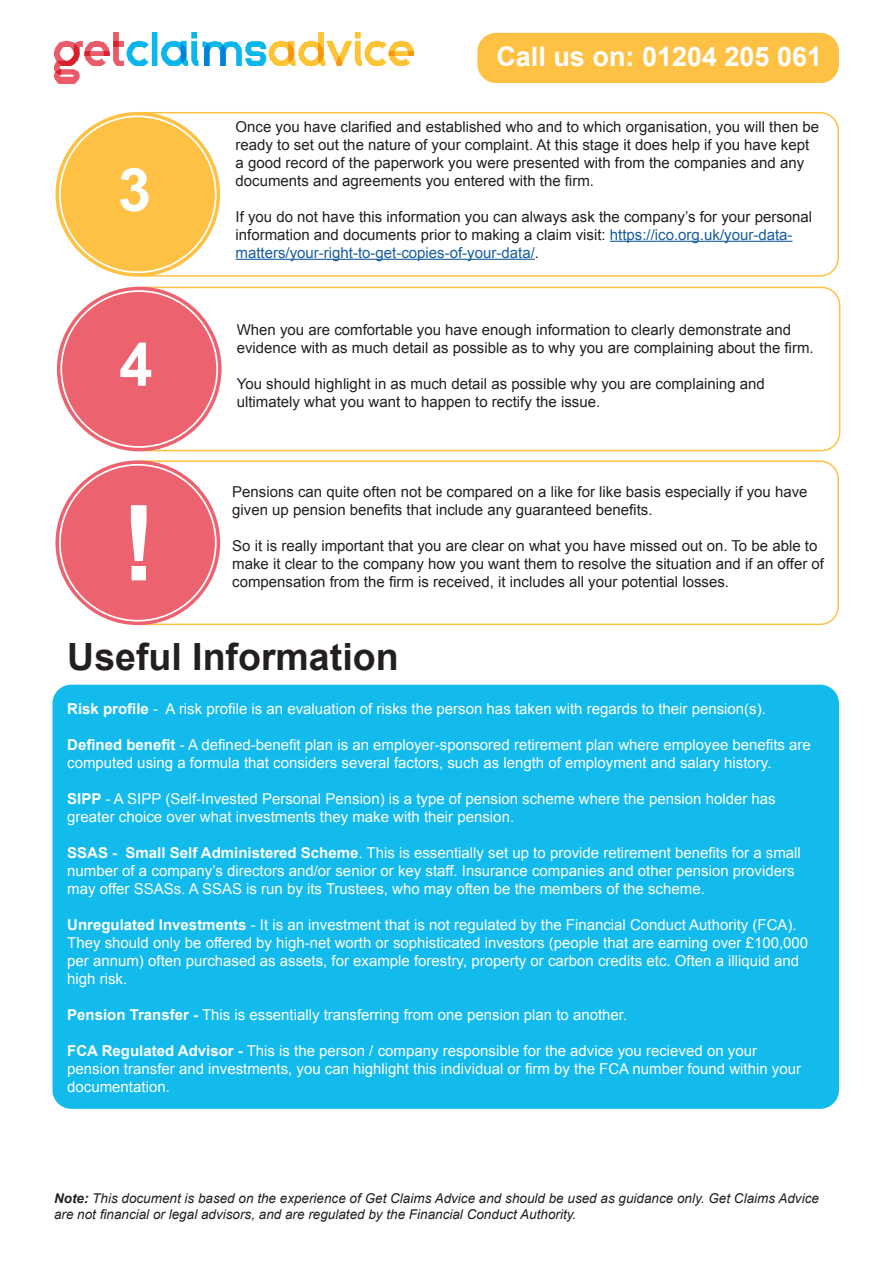
<style>
.page{position:relative;width:893px;height:1263px;background:#fff}
.page>*{position:absolute;margin:0;border:0;box-sizing:border-box;transform-origin:0 0}
.t1{font:700 105px "Arial";color:#fff}
.t2{font:700 60px "Arial";color:#fff}
.t3{font:700 37.5px "Arial";color:#231f20}
.t4{font:700 27px "Arial";color:#fff}
.t5{font:15px/18px "Arial";color:#fff}
.t6{font:15px/18px "Arial";color:#231f20}
.t7{font:italic 13.5px/16.2px "Arial";color:#231f20}
.s1{color:#175d9e}
.s2{font-weight:700}
</style>
<div class="page">
<img style="left:54px;top:33px;width:359px;height:50px">
<div style="left:53px;top:685px;width:785px;height:423px;background:#12bbec;border-radius:18px"></div>
<div style="left:52px;top:685px;width:787px;height:424px;border:2px solid #12bbec;border-radius:18px"></div>
<div style="left:478px;top:34px;width:360px;height:48px;background:#fec143;border-radius:18px"></div>
<div style="left:477px;top:33px;width:362px;height:50px;border:2px solid #fec143;border-radius:18px"></div>
<div style="left:122px;top:112px;width:717px;height:165px;border:2px solid #fec143;border-radius:18px"></div>
<svg style="left:110px;top:115px;width:31px;height:158px"></svg>
<div style="left:61px;top:117px;width:154px;height:154px;background:#fec143;border-radius:50%"></div>
<div style="left:55px;top:112px;width:165px;height:165px;border:3px solid #fec143;border-radius:50%"></div>
<div style="left:62px;top:119px;width:151px;height:151px;border:3px solid #fec143;border-radius:50%"></div>
<hr style="left:610px;top:241px;width:182px;height:1px;background:#175d9e">
<hr style="left:236px;top:259px;width:299px;height:1px;background:#175d9e">
<div style="left:124px;top:287px;width:716px;height:164px;border:2px solid #fec143;border-radius:18px"></div>
<svg style="left:111px;top:289px;width:30px;height:162px"></svg>
<div style="left:62px;top:292px;width:154px;height:154px;background:#ec636f;border-radius:50%"></div>
<div style="left:57px;top:287px;width:165px;height:164px;border:3px solid #ec636f;border-radius:50%"></div>
<div style="left:64px;top:294px;width:151px;height:150px;border:3px solid #ec636f;border-radius:50%"></div>
<div style="left:122px;top:460px;width:717px;height:165px;border:2px solid #fec143;border-radius:18px"></div>
<svg style="left:110px;top:464px;width:31px;height:161px"></svg>
<div style="left:61px;top:466px;width:154px;height:154px;background:#ec636f;border-radius:50%"></div>
<div style="left:55px;top:460px;width:165px;height:165px;border:3px solid #ec636f;border-radius:50%"></div>
<div style="left:62px;top:467px;width:151px;height:151px;border:3px solid #ec636f;border-radius:50%"></div>
<p class="t2" style="left:118px;top:150px;width:35px">3</p>
<p class="t2" style="left:119px;top:325px;width:35px">4</p>
<p class="t1" style="left:121px;top:474px;width:36px">!</p>
<p class="t4" style="left:496px;top:39px;width:327px">Call us on: 01204 205 061</p>
<p class="t6" style="left:236px;top:118px;width:585px">Once you have clarified and established who and to which organisation, you will then be ready to set out the nature of your complaint. At this stage it does help if you have kept a good record of the paperwork you were presented with from the companies and any documents and agreements you entered with the firm.</p>
<p class="t6" style="left:236px;top:208px;width:578px">If you do not have this information you can always ask the company’s for your personal information and documents prior to making a claim visit: <span class="s1">https://ico.org.uk/your-data&shy;matters/your-right-to-get-copies-of-your-data/</span>.</p>
<p class="t6" style="left:237px;top:321px;width:578px">When you are comfortable you have enough information to clearly demonstrate and evidence with as much detail as possible as to why you are complaining about the firm.</p>
<p class="t6" style="left:237px;top:375px;width:530px">You should highlight in as much detail as possible why you are complaining and ultimately what you want to happen to rectify the issue.</p>
<p class="t6" style="left:232px;top:483px;width:577px">Pensions can quite often not be compared on a like for like basis especially if you have given up pension benefits that include any guaranteed benefits.</p>
<p class="t6" style="left:232px;top:537px;width:593px">So it is really important that you are clear on what you have missed out on. To be able to make it clear to the company how you want them to resolve the situation and if an offer of compensation from the firm is received, it includes all your potential losses.</p>
<p class="t3" style="left:67px;top:632px;width:333px">Useful Information</p>
<p class="t5" style="left:67px;top:699px;width:700px"><span class="s2">Risk profile</span> - A risk profile is an evaluation of risks the person has taken with regards to their pension(s).</p>
<p class="t5" style="left:67px;top:735px;width:745px"><span class="s2">Defined benefit</span> - A defined-benefit plan is an employer-sponsored retirement plan where employee benefits are</p>
<p class="t5" style="left:67px;top:753px;width:706px">computed using a formula that considers several factors, such as length of employment and salary history.</p>
<p class="t5" style="left:67px;top:789px;width:710px"><span class="s2">SIPP</span> - A SIPP (Self-Invested Personal Pension) is a type of pension scheme where the pension holder has</p>
<p class="t5" style="left:67px;top:807px;width:448px">greater choice over what investments they make with their pension.</p>
<p class="t5" style="left:67px;top:843px;width:735px"><span class="s2">SSAS - Small Self Administered Scheme</span>. This is essentially set up to provide retirement benefits for a small number of a company’s directors and/or senior or key staff. Insurance companies and other pension providers may offer SSASs. A SSAS is run by its Trustees, who may often be the members of the scheme.</p>
<p class="t5" style="left:67px;top:915px;width:742px"><span class="s2">Unregulated Investments</span> - It is an investment that is not regulated by the Financial Conduct Authority (FCA).<br>They should only be offered by high-net worth or sophisticated investors (people that are earning over £100,000 per annum) often purchased as assets, for example forestry, property or carbon credits etc. Often a illiquid and high risk.</p>
<p class="t5" style="left:67px;top:1005px;width:561px"><span class="s2">Pension Transfer -</span> This is essentially transferring from one pension plan to another.</p>
<p class="t5" style="left:67px;top:1041px;width:735px"><span class="s2">FCA Regulated Advisor -</span> This is the person / company responsible for the advice you recieved on your pension transfer and investments, you can highlight this individual or firm by the FCA number found within your documentation.</p>
<p class="t7" style="left:54px;top:1190px;width:766px"><span class="s2">Note:</span> This document is based on the experience of Get Claims Advice and should be used as guidance only. Get Claims Advice are not financial or legal advisors, and are regulated by the Financial Conduct Authority.</p>
</div>
